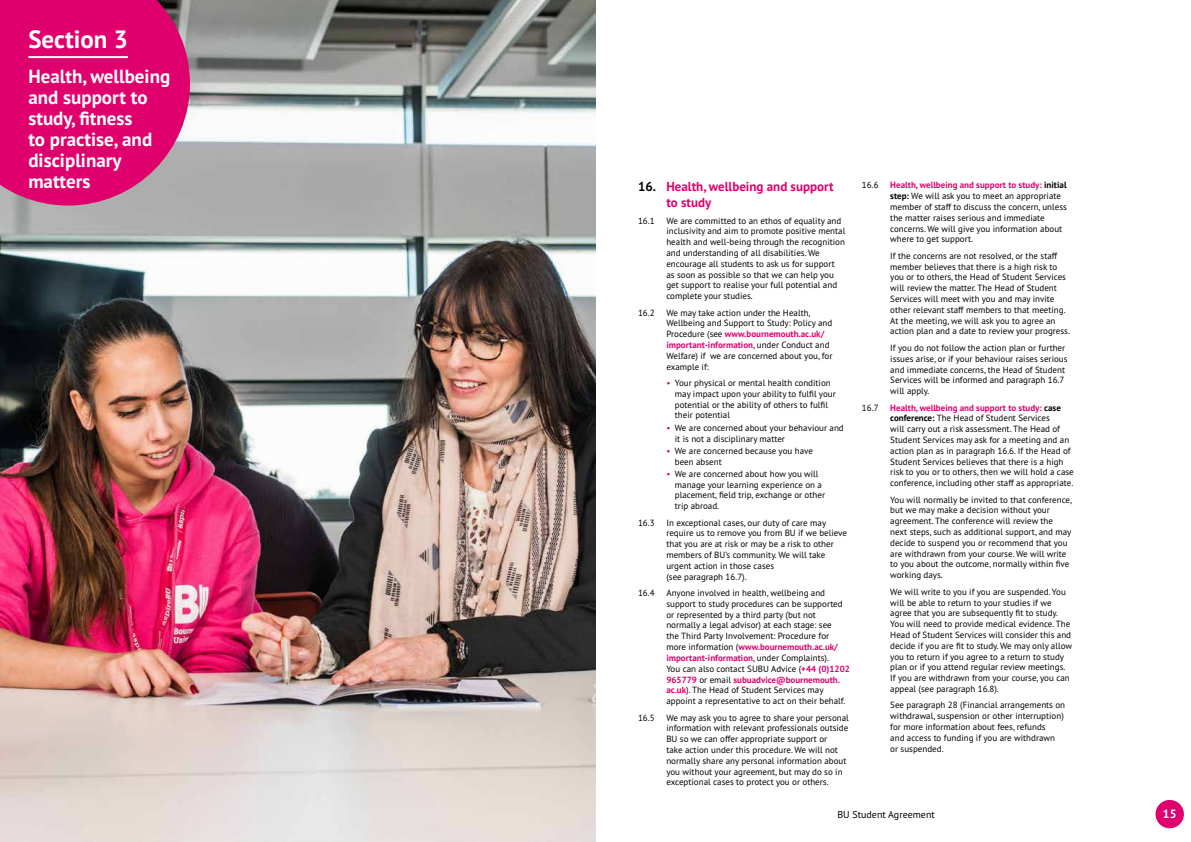
<style>
.page{position:relative;width:1191px;height:842px;background:#fff}
.page>*{position:absolute;margin:0;border:0;box-sizing:border-box;transform-origin:0 0}
.t1{font:700 25px "PT Sans Pro";color:#fff}
.t2{font:700 19px/21px "PT Sans Pro";color:#fff}
.t3{font:700 13px/15.6px "PT Sans Pro";color:#e0006d}
.t4{font:700 12px "PT Sans Pro";color:#fff}
.t5{font:10px "PT Sans Pro";color:#000}
.t6{font:9px/10.8px "PT Sans Pro";color:#000}
.s1{color:#000}
.s2{font-weight:700;color:#e0006d}
.s3{color:#e0006d}
.s4{font-weight:700}
</style>
<div class="page">
<img style="left:0;top:0;width:595px;height:842px">
<svg style="left:0;top:0;width:190px;height:206px;background:#d91474"></svg>
<hr style="left:28px;top:56px;width:100px;height:2px;background:#fff">
<div style="left:1155px;top:800px;width:28px;height:28px;background:#e0006d;border-radius:50%"></div>
<h1 class="t1" style="left:28px;top:22px;width:101px">Section 3</h1>
<h2 class="t2" style="left:28px;top:65px;width:143px">Health, wellbeing and support to study, fitness<br>to practise, and disciplinary matters</h2>
<h3 class="t3" style="left:666px;top:179px;width:169px;text-indent:-28px"><span class="s1">16.</span> Health, wellbeing and support to study</h3>
<p class="t6" style="left:638px;top:215px;width:18px">16.1</p>
<p class="t6" style="left:666px;top:215px;width:180px">We are committed to an ethos of equality and inclusivity and aim to promote positive mental health and well-being through the recognition and understanding of all disabilities. We encourage all students to ask us for support<br>as soon as possible so that we can help you get support to realise your full potential and complete your studies.</p>
<p class="t6" style="left:638px;top:307px;width:18px">16.2</p>
<p class="t6" style="left:666px;top:307px;width:167px">We may take action under the Health, Wellbeing and Support to Study: Policy and Procedure (see <span class="s2">www.bournemouth.ac.uk/ important-information</span>, under Conduct and Welfare) if we are concerned about you, for example if:</p>
<p class="t6" style="left:675px;top:377px;width:162px;text-indent:-9px"><span class="s3">•</span> Your physical or mental health condition may impact upon your ability to fulfil your potential or the ability of others to fulfil their potential</p>
<p class="t6" style="left:675px;top:422px;width:170px;text-indent:-9px"><span class="s3">•</span> We are concerned about your behaviour and it is not a disciplinary matter</p>
<p class="t6" style="left:675px;top:445px;width:140px;text-indent:-9px"><span class="s3">•</span> We are concerned because you have been absent</p>
<p class="t6" style="left:675px;top:468px;width:152px;text-indent:-9px"><span class="s3">•</span> We are concerned about how you will manage your learning experience on a placement, field trip, exchange or other trip abroad.</p>
<p class="t6" style="left:638px;top:517px;width:18px">16.3</p>
<p class="t6" style="left:666px;top:517px;width:182px">In exceptional cases, our duty of care may require us to remove you from BU if we believe that you are at risk or may be a risk to other members of BU’s community. We will take urgent action in those cases<br>(see paragraph 16.7).</p>
<p class="t6" style="left:638px;top:587px;width:18px">16.4</p>
<p class="t6" style="left:666px;top:587px;width:185px">Anyone involved in health, wellbeing and support to study procedures can be supported or represented by a third party (but not normally a legal advisor) at each stage: see<br>the Third Party Involvement: Procedure for more information (<span class="s2">www.bournemouth.ac.uk/ important-information</span>, under Complaints).<br>You can also contact SUBU Advice (<span class="s2">+44 (0)1202<br>965779</span> or email <span class="s2">subuadvice@bournemouth. ac.uk</span>). The Head of Student Services may appoint a representative to act on their behalf.</p>
<p class="t6" style="left:638px;top:712px;width:18px">16.5</p>
<p class="t6" style="left:666px;top:712px;width:184px">We may ask you to agree to share your personal information with relevant professionals outside BU so we can offer appropriate support or<br>take action under this procedure. We will not normally share any personal information about you without your agreement, but may do so in exceptional cases to protect you or others.</p>
<p class="t6" style="left:862px;top:180px;width:18px">16.6</p>
<p class="t6" style="left:890px;top:180px;width:178px"><span class="s2">Health, wellbeing and support to study:</span> <span class="s4">initial step:</span> We will ask you to meet an appropriate member of staff to discuss the concern, unless the matter raises serious and immediate concerns. We will give you information about where to get support.</p>
<p class="t6" style="left:890px;top:250px;width:181px">If the concerns are not resolved, or the staff member believes that there is a high risk to you or to others, the Head of Student Services will review the matter. The Head of Student Services will meet with you and may invite other relevant staff members to that meeting.<br>At the meeting, we will ask you to agree an action plan and a date to review your progress.</p>
<p class="t6" style="left:890px;top:342px;width:179px">If you do not follow the action plan or further issues arise, or if your behaviour raises serious and immediate concerns, the Head of Student Services will be informed and paragraph 16.7 will apply.</p>
<p class="t6" style="left:862px;top:402px;width:18px">16.7</p>
<p class="t6" style="left:890px;top:402px;width:185px"><span class="s2">Health, wellbeing and support to study:</span> <span class="s4">case conference:</span> The Head of Student Services<br>will carry out a risk assessment. The Head of Student Services may ask for a meeting and an action plan as in paragraph 16.6. If the Head of Student Services believes that there is a high risk to you or to others, then we will hold a case conference, including other staff as appropriate.</p>
<p class="t6" style="left:890px;top:494px;width:183px">You will normally be invited to that conference, but we may make a decision without your agreement. The conference will review the next steps, such as additional support, and may decide to suspend you or recommend that you are withdrawn from your course. We will write to you about the outcome, normally within five working days.</p>
<p class="t6" style="left:890px;top:586px;width:183px">We will write to you if you are suspended. You will be able to return to your studies if we agree that you are subsequently fit to study.<br>You will need to provide medical evidence. The Head of Student Services will consider this and decide if you are fit to study. We may only allow you to return if you agree to a return to study plan or if you attend regular review meetings.<br>If you are withdrawn from your course, you can appeal (see paragraph 16.8).</p>
<p class="t6" style="left:890px;top:700px;width:176px">See paragraph 28 (Financial arrangements on withdrawal, suspension or other interruption) for more information about fees, refunds<br>and access to funding if you are withdrawn<br>or suspended.</p>
<p class="t5" style="left:837px;top:807px;width:99px">BU Student Agreement</p>
<h3 class="t4" style="left:1162px;top:806px;width:15px">15</h3>
</div>
